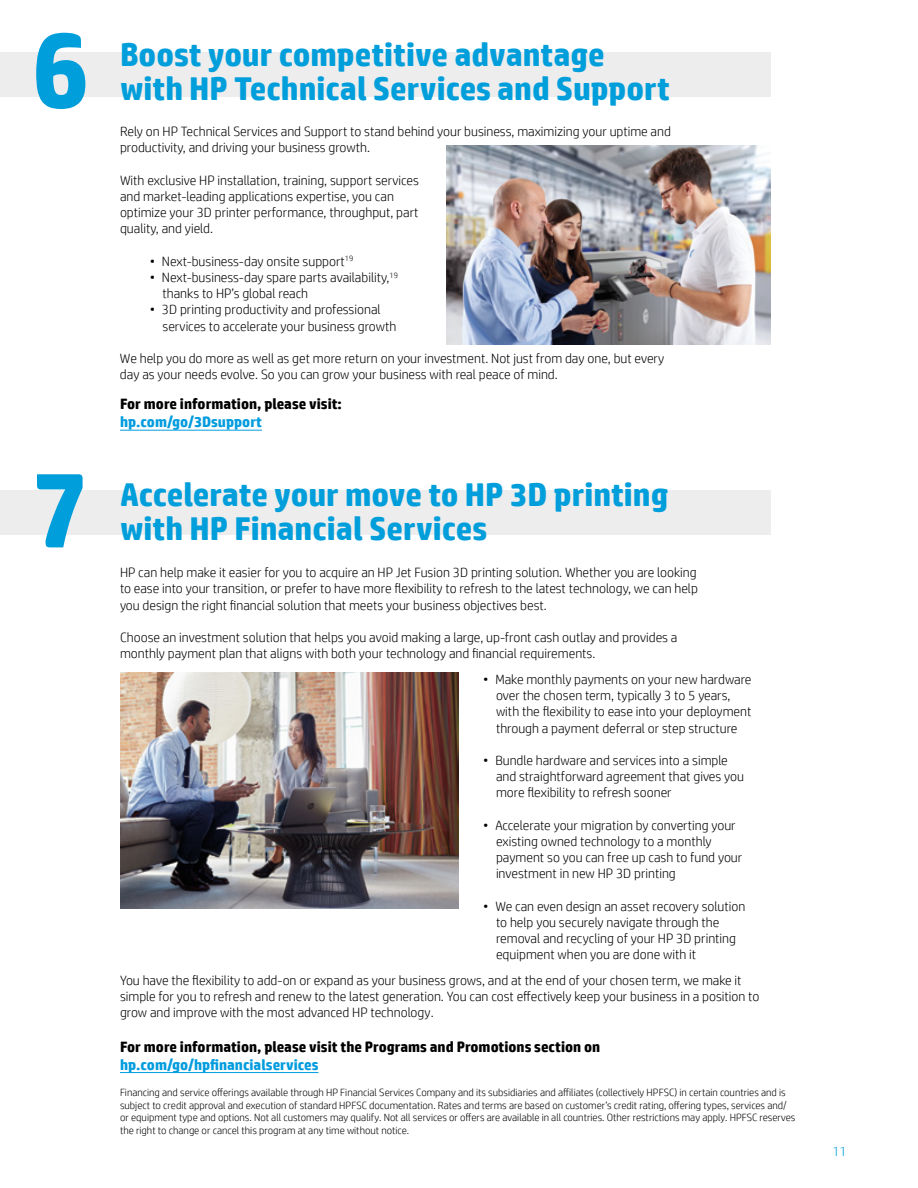
<style>
.page{position:relative;width:918px;height:1188px;background:#fff}
.page>*{position:absolute;margin:0;border:0;box-sizing:border-box;transform-origin:0 0}
.t1{font:700 108px "HP Simplified";color:#009edb}
.t2{font:700 33px/34.5px "HP Simplified";color:#009edb}
.t3{font:700 15px "HP Simplified";color:#000}
.t4{font:700 15px "HP Simplified";color:#009cde}
.t5{font:300 13.5px/16.2px "HP Simplified";color:#000}
.t6{font:300 13.5px "HP Simplified";color:#009cde}
.t7{font:300 10.5px/12.6px "HP Simplified";color:#000}
</style>
<div class="page">
<div style="left:0;top:490px;width:771px;height:45px;background:#ededed"></div>
<div style="left:0;top:52px;width:771px;height:45px;background:#ededed"></div>
<img style="left:447px;top:146px;width:324px;height:198px">
<hr style="left:120px;top:430px;width:142px;height:1px;background:#009cde">
<hr style="left:120px;top:1072px;width:198px;height:1px;background:#009cde">
<img style="left:120px;top:673px;width:339px;height:236px">
<h1 class="t1" style="left:31px;top:-1px;width:59px">6</h1>
<h1 class="t1" style="left:31px;top:439px;width:59px">7</h1>
<h2 class="t2" style="left:120px;top:37px;width:552px">Boost your competitive advantage with HP Technical Services and Support</h2>
<p class="t5" style="left:120px;top:123px;width:552px">Rely on HP Technical Services and Support to stand behind your business, maximizing your uptime and productivity, and driving your business growth.</p>
<p class="t5" style="left:120px;top:172px;width:300px">With exclusive HP installation, training, support services and market-leading applications expertise, you can optimize your 3D printer performance, throughput, part quality, and yield.</p>
<p class="t5" style="left:150px;top:253px;width:205px">• Next-business-day onsite support<sup>19</sup></p>
<p class="t5" style="left:163px;top:269px;width:237px;text-indent:-13px">• Next-business-day spare parts availability,<sup>19 </sup>thanks to HP’s global reach</p>
<p class="t5" style="left:163px;top:301px;width:235px;text-indent:-13px">• 3D printing productivity and professional services to accelerate your business growth</p>
<p class="t5" style="left:120px;top:350px;width:546px">We help you do more as well as get more return on your investment. Not just from day one, but every day as your needs evolve. So you can grow your business with real peace of mind.</p>
<p class="t3" style="left:120px;top:394px;width:224px">For more information, please visit:</p>
<p class="t4" style="left:120px;top:412px;width:144px">hp.com/go/3Dsupport</p>
<h2 class="t2" style="left:120px;top:477px;width:550px">Accelerate your move to HP 3D printing with HP Financial Services</h2>
<p class="t5" style="left:120px;top:564px;width:580px;text-align:justify">HP can help make it easier for you to acquire an HP Jet Fusion 3D printing solution. Whether you are looking to ease into your transition, or prefer to have more flexibility to refresh to the latest technology, we can help you design the right financial solution that meets your business objectives best.</p>
<p class="t5" style="left:120px;top:629px;width:559px">Choose an investment solution that helps you avoid making a large, up-front cash outlay and provides a monthly payment plan that aligns with both your technology and financial requirements.</p>
<p class="t5" style="left:496px;top:671px;width:257px;text-indent:-13px">• Make monthly payments on your new hardware over the chosen term, typically 3 to 5 years, with the flexibility to ease into your deployment through a payment deferral or step structure</p>
<p class="t5" style="left:496px;top:752px;width:249px;text-indent:-13px">• Bundle hardware and services into a simple and straightforward agreement that gives you more flexibility to refresh sooner</p>
<p class="t5" style="left:496px;top:817px;width:248px;text-indent:-13px">• Accelerate your migration by converting your existing owned technology to a monthly payment so you can free up cash to fund your investment in new HP 3D printing</p>
<p class="t5" style="left:496px;top:898px;width:251px;text-indent:-13px">• We can even design an asset recovery solution to help you securely navigate through the removal and recycling of your HP 3D printing equipment when you are done with it</p>
<p class="t5" style="left:120px;top:972px;width:641px">You have the flexibility to add-on or expand as your business grows, and at the end of your chosen term, we make it simple for you to refresh and renew to the latest generation. You can cost effectively keep your business in a position to grow and improve with the most advanced HP technology.</p>
<p class="t3" style="left:120px;top:1037px;width:482px">For more information, please visit the Programs and Promotions section on</p>
<p class="t4" style="left:120px;top:1055px;width:200px">hp.com/go/hpfinancialservices</p>
<p class="t7" style="left:120px;top:1086px;width:677px">Financing and service offerings available through HP Financial Services Company and its subsidiaries and affiliates (collectively HPFSC) in certain countries and is subject to credit approval and execution of standard HPFSC documentation. Rates and terms are based on customer’s credit rating, offering types, services and/ or equipment type and options. Not all customers may qualify. Not all services or offers are available in all countries. Other restrictions may apply. HPFSC reserves the right to change or cancel this program at any time without notice.</p>
<p class="t6" style="left:832px;top:1143px;width:16px">11</p>
</div>
